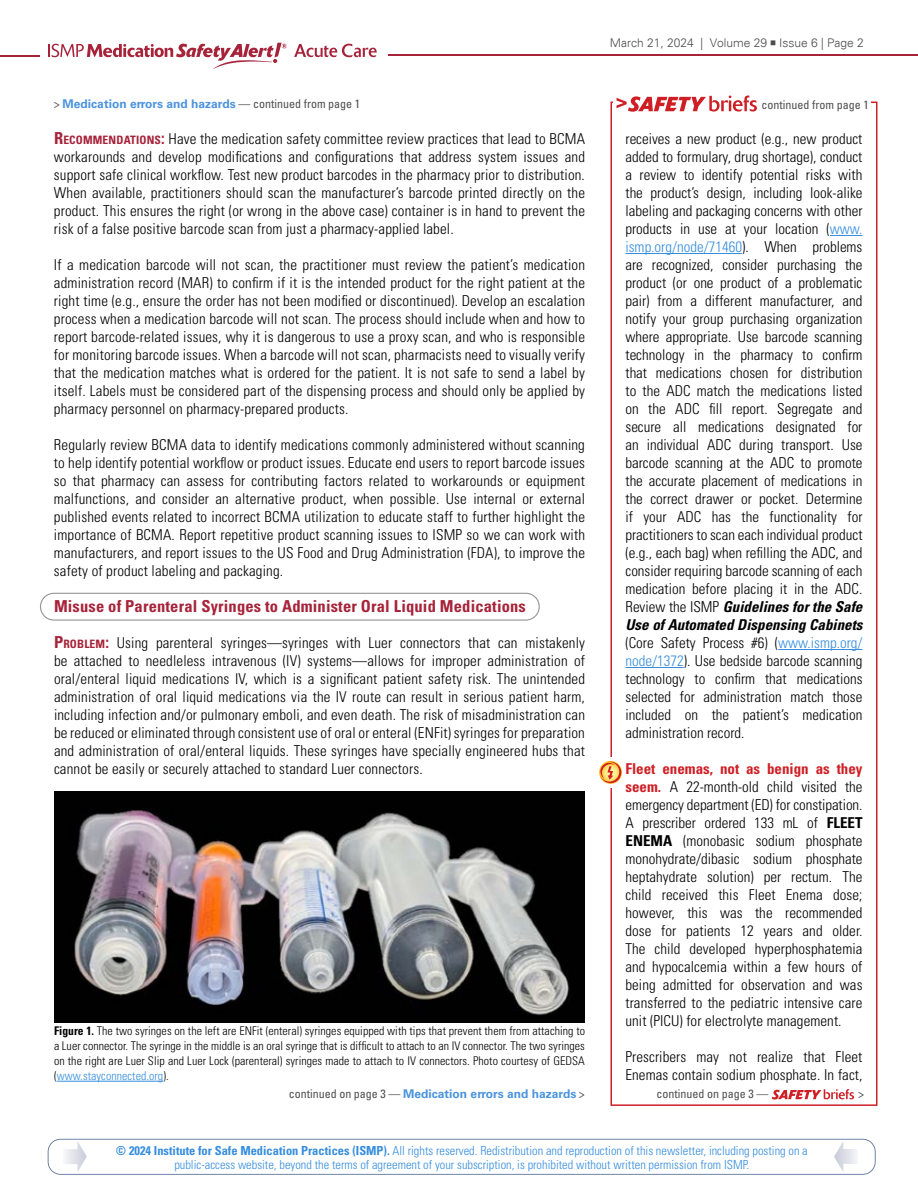
<style>
.page{position:relative;width:918px;height:1188px;background:#fff}
.page>*{position:absolute;margin:0;border:0;box-sizing:border-box;transform-origin:0 0}
.t1{font:700 condensed 16.5px "Univers LT Std";letter-spacing:.01em;color:#a7233a}
.t2{font:300 condensed 15px/18px "Univers LT Std";letter-spacing:.01em;color:#000;text-align:justify}
.t3{font:300 condensed 12.45px/13.5px "Univers LT Std";color:#368ddd;text-align:center}
.t4{font:300 condensed 12px/15px "Univers LT Std";letter-spacing:.005em;color:#000;text-align:justify}
.t5{font:700 12px "Univers LT Std";color:#4b93df}
.t6{font:condensed 12px "Univers LT Std";color:#4d4d4f}
.t7{font:300 12px "Univers";color:#4d4d4f}
.s1{font-weight:400;font-stretch:condensed;color:#4d4d4f}
.s2{font-weight:700;font-size:16.5px;color:#a7233a}
.s3{font-weight:700;font-size:11.55px;color:#a7233a}
.s4{font-weight:700}
.s5{color:#368ddd}
.s6{font-family:"Minion Pro";font-weight:400;font-size:16.5px}
.s7{font-weight:700;font-style:italic}
.s8{font-weight:700;color:#cf1f25}
</style>
<div class="page">
<hr style="left:388px;top:55px;width:530px;height:1px;background:#a7233a">
<hr style="left:0;top:55px;width:40px;height:2px;background:#a7233a">
<svg style="left:294px;top:44px;width:83px;height:13px"></svg>
<svg style="left:49px;top:43px;width:238px;height:26px"></svg>
<div style="left:40px;top:593px;width:500px;height:28px;border:1px solid #939598;border-radius:13px"></div>
<svg style="left:48px;top:1139px;width:828px;height:36px"></svg>
<hr style="left:830px;top:235px;width:32px;height:1px;background:#368ddd">
<hr style="left:626px;top:253px;width:116px;height:1px;background:#368ddd">
<hr style="left:778px;top:649px;width:84px;height:1px;background:#368ddd">
<hr style="left:626px;top:667px;width:58px;height:1px;background:#368ddd">
<div style="left:610px;top:102px;width:267px;height:1004px;border:2px solid #cf1f25"></div>
<div style="left:613px;top:93px;width:152px;height:22px;background:#fff"></div>
<svg style="left:617px;top:96px;width:140px;height:16px"></svg>
<svg style="left:772px;top:1089px;width:82px;height:10px"></svg>
<div style="left:760px;top:98px;width:110px;height:11px;background:#fff"></div>
<div style="left:598px;top:757px;width:25px;height:31px;background:#fff"></div>
<svg style="left:599px;top:761px;width:23px;height:23px"></svg>
<svg style="left:600px;top:762px;width:21px;height:21px"></svg>
<img style="left:54px;top:791px;width:531px;height:232px">
<hr style="left:57px;top:1081px;width:106px;height:1px;background:#368ddd">
<p class="t5" style="left:54px;top:97px;width:308px"><span class="s1">&gt;</span> Medication errors and hazards <span class="s1">— continued from page 1</span></p>
<p class="t2" style="left:54px;top:130px;width:533px"><span class="s2">R</span><span class="s3">ECOMMENDATIONS</span><span class="s2">:</span> Have the medication safety committee review practices that lead to BCMA workarounds and develop modifications and configurations that address system issues and support safe clinical workflow. Test new product barcodes in the pharmacy prior to distribution.<br>When available, practitioners should scan the manufacturer’s barcode printed directly on the product. This ensures the right (or wrong in the above case) container is in hand to prevent the risk of a false positive barcode scan from just a pharmacy-applied label.</p>
<p class="t2" style="left:54px;top:256px;width:533px">If a medication barcode will not scan, the practitioner must review the patient’s medication administration record (MAR) to confirm if it is the intended product for the right patient at the right time (e.g., ensure the order has not been modified or discontinued). Develop an escalation process when a medication barcode will not scan. The process should include when and how to report barcode-related issues, why it is dangerous to use a proxy scan, and who is responsible for monitoring barcode issues. When a barcode will not scan, pharmacists need to visually verify that the medication matches what is ordered for the patient. It is not safe to send a label by itself. Labels must be considered part of the dispensing process and should only be applied by pharmacy personnel on pharmacy-prepared products.</p>
<p class="t2" style="left:54px;top:436px;width:533px">Regularly review BCMA data to identify medications commonly administered without scanning to help identify potential workflow or product issues. Educate end users to report barcode issues so that pharmacy can assess for contributing factors related to workarounds or equipment malfunctions, and consider an alternative product, when possible. Use internal or external published events related to incorrect BCMA utilization to educate staff to further highlight the importance of BCMA. Report repetitive product scanning issues to ISMP so we can work with manufacturers, and report issues to the US Food and Drug Administration (FDA), to improve the safety of product labeling and packaging.</p>
<p class="t1" style="left:54px;top:596px;width:473px">Misuse of Parenteral Syringes to Administer Oral Liquid Medications</p>
<p class="t2" style="left:54px;top:634px;width:533px"><span class="s2">P</span><span class="s3">ROBLEM</span><span class="s2">:</span> Using parenteral syringes—syringes with Luer connectors that can mistakenly be attached to needleless intravenous (IV) systems—allows for improper administration of oral/enteral liquid medications IV, which is a significant patient safety risk. The unintended administration of oral liquid medications via the IV route can result in serious patient harm, including infection and/or pulmonary emboli, and even death. The risk of misadministration can be reduced or eliminated through consistent use of oral or enteral (ENFit) syringes for preparation and administration of oral/enteral liquids. These syringes have specially engineered hubs that cannot be easily or securely attached to standard Luer connectors.</p>
<p class="t4" style="left:54px;top:1023px;width:533px"><span class="s4">Figure 1.</span> The two syringes on the left are ENFit (enteral) syringes equipped with tips that prevent them from attaching to a Luer connector. The syringe in the middle is an oral syringe that is difficult to attach to an IV connector. The two syringes on the right are Luer Slip and Luer Lock (parenteral) syringes made to attach to IV connectors. Photo courtesy of GEDSA (<span class="s5">www.stayconnected.org</span>).</p>
<p class="t5" style="left:289px;top:1087px;width:298px"><span class="s1">continued on page 3 —</span> Medication errors and hazards <span class="s1">&gt;</span></p>
<p class="t7" style="left:610px;top:35px;width:256px">March 21, 2024 | Volume 29 <span class="s6">■</span> Issue 6 | Page 2</p>
<p class="t6" style="left:762px;top:97px;width:109px">continued from page 1</p>
<p class="t2" style="left:626px;top:130px;width:239px">receives a new product (e.g., new product added to formulary, drug shortage), conduct a review to identify potential risks with the product’s design, including look-alike labeling and packaging concerns with other products in use at your location (<span class="s5">www. ismp.org/node/71460</span>). When problems are recognized, consider purchasing the product (or one product of a problematic pair) from a different manufacturer, and notify your group purchasing organization where appropriate. Use barcode scanning technology in the pharmacy to confirm that medications chosen for distribution to the ADC match the medications listed on the ADC fill report. Segregate and secure all medications designated for an individual ADC during transport. Use barcode scanning at the ADC to promote the accurate placement of medications in the correct drawer or pocket. Determine if your ADC has the functionality for practitioners to scan each individual product (e.g., each bag) when refilling the ADC, and consider requiring barcode scanning of each medication before placing it in the ADC.<br>Review the ISMP <span class="s7">Guidelines for the Safe Use of Automated Dispensing Cabinets </span>(Core Safety Process #6) (<span class="s5">www.ismp.org/ node/1372</span>). Use bedside barcode scanning technology to confirm that medications selected for administration match those included on the patient’s medication administration record.</p>
<p class="t2" style="left:626px;top:760px;width:239px"><span class="s8">Fleet enemas, not as benign as they seem.</span> A 22-month-old child visited the emergency department (ED) for constipation.<br>A prescriber ordered 133 mL of <span class="s4">FLEET ENEMA</span> (monobasic sodium phosphate monohydrate/dibasic sodium phosphate heptahydrate solution) per rectum. The child received this Fleet Enema dose; however, this was the recommended dose for patients 12 years and older.<br>The child developed hyperphosphatemia and hypocalcemia within a few hours of being admitted for observation and was transferred to the pediatric intensive care unit (PICU) for electrolyte management.</p>
<p class="t2" style="left:626px;top:1048px;width:239px">Prescribers may not realize that Fleet<br>Enemas contain sodium phosphate. In fact,</p>
<p class="t6" style="left:656px;top:1086px;width:113px">continued on page 3 —</p>
<p class="t6" style="left:858px;top:1086px;width:7px">&gt;</p>
<p class="t3" style="left:116px;top:1144px;width:693px"><span class="s4">© 2024 Institute for Safe Medication Practices (ISMP).</span> All rights reserved. Redistribution and reproduction of this newsletter, including posting on a public-access website, beyond the terms of agreement of your subscription, is prohibited without written permission from ISMP.</p>
</div>
